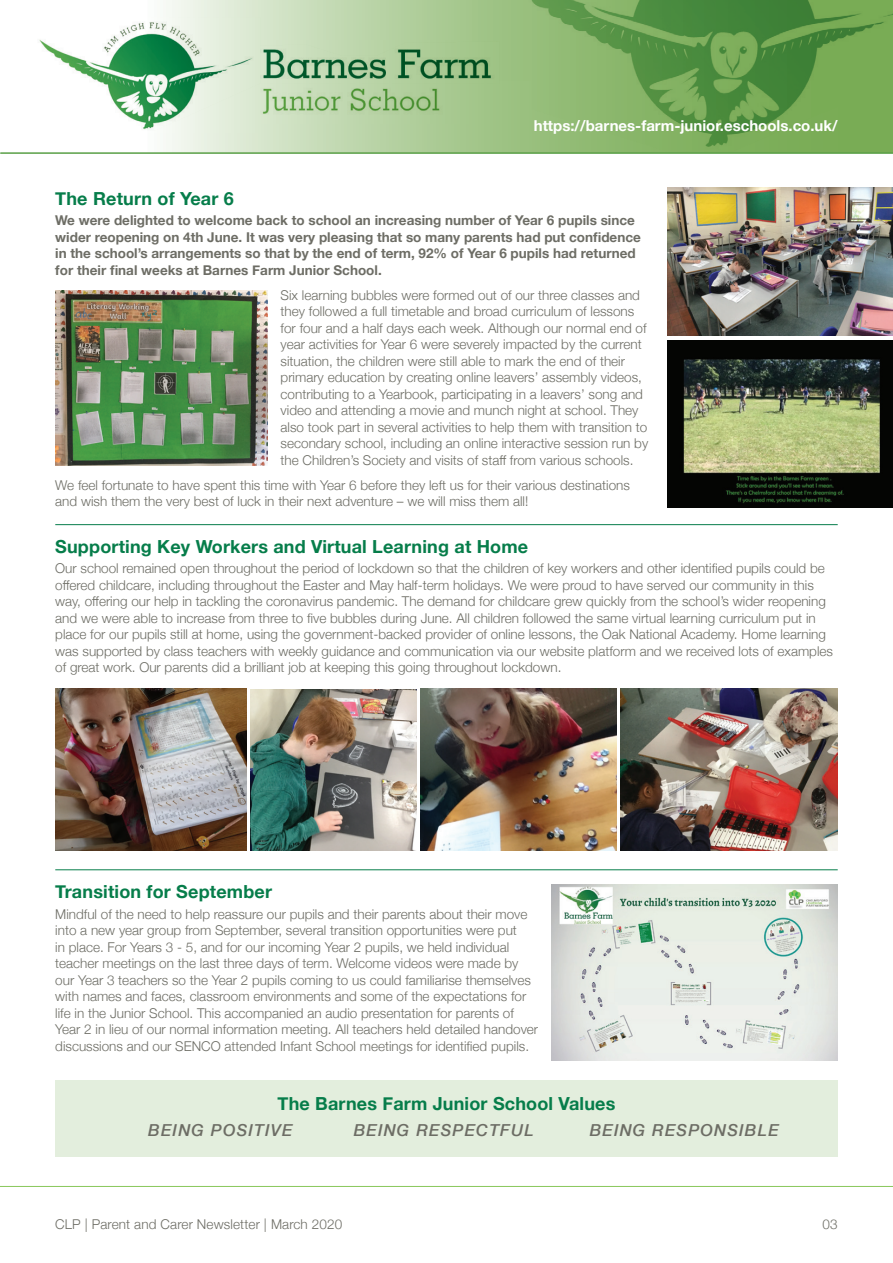
<style>
.page{position:relative;width:893px;height:1263px;background:#fff}
.page>*{position:absolute;margin:0;border:0;box-sizing:border-box;transform-origin:0 0}
.t1{font:700 18px "Helvetica Neue";letter-spacing:.01em;color:#067d4a}
.t2{font:italic 500 16.5px "Helvetica Neue";letter-spacing:.07em;color:#6d6d65}
.t3{font:700 15px "Helvetica Neue";color:#fff}
.t4{font:300 13.5px/16.5px "Helvetica Neue";color:#6d6d65}
.t5{font:700 13.5px/16.5px "Helvetica Neue";color:#6d6d65}
</style>
<div class="page">
<svg style="left:166px;top:0;width:307px;height:152px;background:#c4dab4"></svg>
<div style="left:55px;top:1080px;width:783px;height:77px;background:#e3eedd"></div>
<hr style="left:0;top:1186px;width:893px;height:1px;background:#88c75a">
<img style="left:39px;top:18px;width:222px;height:113px">
<img style="left:235px;top:42px;width:238px;height:41px">
<img style="left:259px;top:82px;width:214px;height:41px">
<img style="left:473px;top:0;width:420px;height:152px">
<hr style="left:1px;top:152px;width:892px;height:2px;background:#599f46">
<hr style="left:55px;top:524px;width:783px;height:1px;background:#067d4a">
<hr style="left:55px;top:869px;width:783px;height:1px;background:#067d4a">
<img style="left:668px;top:187px;width:225px;height:149px">
<img style="left:55px;top:291px;width:213px;height:175px">
<img style="left:668px;top:340px;width:225px;height:167px">
<img style="left:55px;top:689px;width:192px;height:162px">
<img style="left:421px;top:689px;width:196px;height:162px">
<img style="left:621px;top:689px;width:217px;height:162px">
<img style="left:251px;top:689px;width:166px;height:161px">
<img style="left:551px;top:884px;width:287px;height:176px">
<p class="t3" style="left:534px;top:114px;width:305px">https://barnes-farm-junior.eschools.co.uk/</p>
<h1 class="t1" style="left:55px;top:184px;width:180px">The Return of Year 6</h1>
<p class="t5" style="left:55px;top:213px;width:587px">We were delighted to welcome back to school an increasing number of Year 6 pupils since wider reopening on 4th June. It was very pleasing that so many parents had put confidence in the school’s arrangements so that by the end of term, 92% of Year 6 pupils had returned for their final weeks at Barnes Farm Junior School.</p>
<p class="t4" style="left:281px;top:286px;width:369px">Six learning bubbles were formed out of our three classes and they followed a full timetable and broad curriculum of lessons for four and a half days each week. Although our normal end of year activities for Year 6 were severely impacted by the current situation, the children were still able to mark the end of their primary education by creating online leavers’ assembly videos, contributing to a Yearbook, participating in a leavers’ song and video and attending a movie and munch night at school. They also took part in several activities to help them with transition to secondary school, including an online interactive session run by the Children’s Society and visits of staff from various schools.</p>
<p class="t4" style="left:55px;top:476px;width:576px">We feel fortunate to have spent this time with Year 6 before they left us for their various destinations and wish them the very best of luck in their next adventure – we will miss them all!</p>
<h1 class="t1" style="left:55px;top:532px;width:474px">Supporting Key Workers and Virtual Learning at Home</h1>
<p class="t4" style="left:55px;top:559px;width:779px">Our school remained open throughout the period of lockdown so that the children of key workers and other identified pupils could be offered childcare, including throughout the Easter and May half-term holidays. We were proud to have served our community in this way, offering our help in tackling the coronavirus pandemic. The demand for childcare grew quickly from the school’s wider reopening and we were able to increase from three to five bubbles during June. All children followed the same virtual learning curriculum put in place for our pupils still at home, using the government-backed provider of online lessons, the Oak National Academy. Home learning was supported by class teachers with weekly guidance and communication via our website platform and we received lots of examples of great work. Our parents did a brilliant job at keeping this going throughout lockdown.</p>
<h1 class="t1" style="left:55px;top:877px;width:218px">Transition for September</h1>
<p class="t4" style="left:55px;top:904px;width:484px">Mindful of the need to help reassure our pupils and their parents about their move into a new year group from September, several transition opportunities were put<br>in place. For Years 3 - 5, and for our incoming Year 2 pupils, we held individual teacher meetings on the last three days of term. Welcome videos were made by our Year 3 teachers so the Year 2 pupils coming to us could familiarise themselves with names and faces, classroom environments and some of the expectations for life in the Junior School. This accompanied an audio presentation for parents of Year 2 in lieu of our normal information meeting. All teachers held detailed handover discussions and our SENCO attended Infant School meetings for identified pupils.</p>
<h1 class="t1" style="left:277px;top:1090px;width:339px">The Barnes Farm Junior School Values</h1>
<p class="t2" style="left:148px;top:1116px;width:146px">BEING POSITIVE</p>
<p class="t2" style="left:354px;top:1116px;width:182px">BEING RESPECTFUL</p>
<p class="t2" style="left:590px;top:1116px;width:191px">BEING RESPONSIBLE</p>
<p class="t4" style="left:55px;top:1215px;width:289px">CLP | Parent and Carer Newsletter | March 2020</p>
<p class="t4" style="left:822px;top:1215px;width:17px">03</p>
</div>
